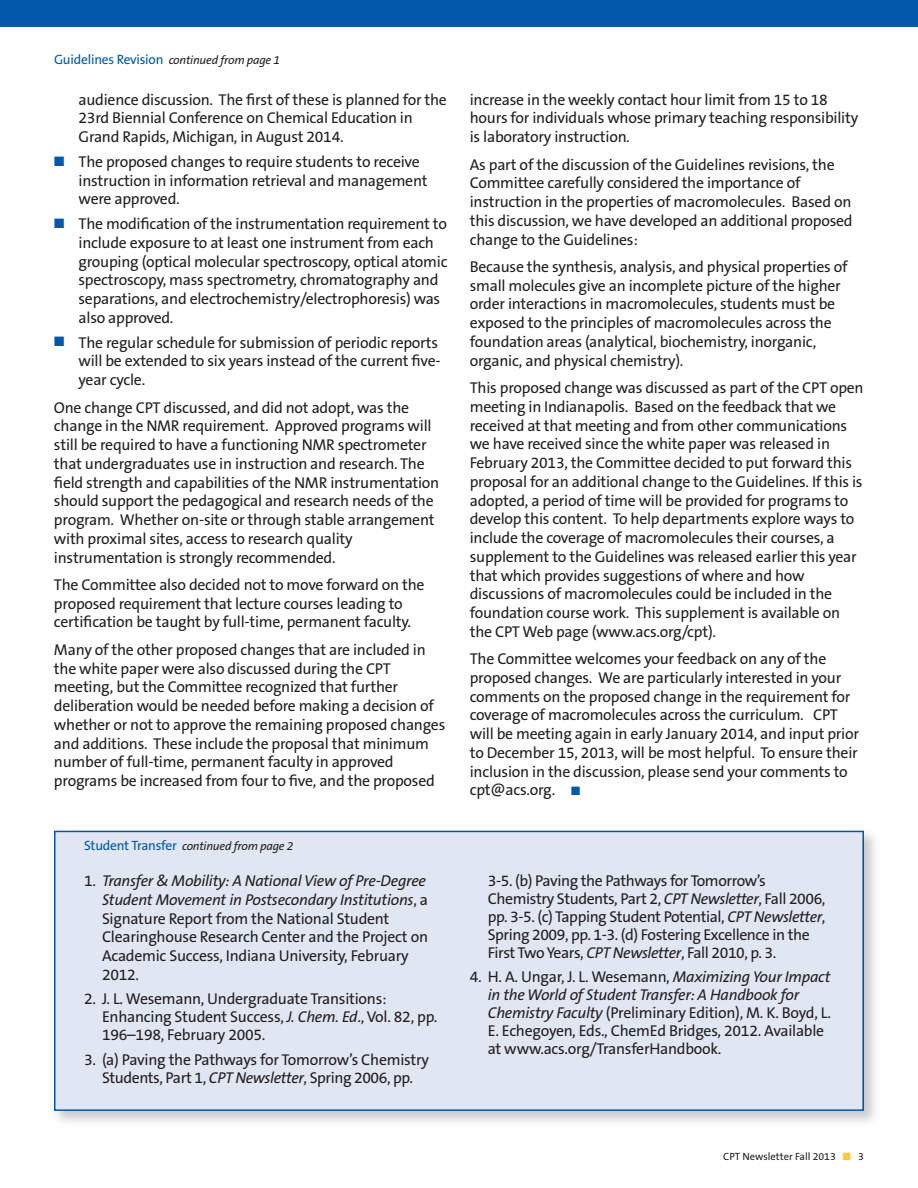
<style>
.page{position:relative;width:918px;height:1188px;background:#fff}
.page>*{position:absolute;margin:0;border:0;box-sizing:border-box;transform-origin:0 0}
.t1{font:15.75px/18.8px "The Sans ACS W5 Plain";letter-spacing:-.015em;color:#231f20}
.t2{font:13.5px "The Sans ACS W5 Plain";letter-spacing:-.015em;color:#0157a8}
.t3{font:italic 12px "The Sans ACS W5 Plain";letter-spacing:-.015em;color:#231f20}
.t4{font:10.5px "The Sans ACS W5 Plain";color:#231f20}
.s1{font-style:italic;font-size:12px;color:#231f20}
.s2{color:#0157a8}
.s3{font-style:normal;font-size:13.5px;color:#0157a8}
.s4{font-style:italic}
.s5{color:#ffc938}
</style>
<div class="page">
<div style="left:0;top:0;width:918px;height:27px;background:#0157a8"></div>
<div style="left:56px;top:832px;width:806px;height:277px;background:#e1e6f3"></div>
<div style="left:54px;top:831px;width:810px;height:280px;border:2px solid #0157a8"></div>
<p class="t2" style="left:54px;top:54px;width:228px">Guidelines Revision <span class="s1">continued from page 1</span></p>
<p class="t1" style="left:79px;top:91px;width:370px">audience discussion. The rst of these is planned for the<br>23rd Biennial Conference on Chemical Education in<br>Grand Rapids, Michigan, in August 2014.</p>
<p class="t1" style="left:79px;top:154px;width:350px;text-indent:-25px"><span class="s2">■</span> The proposed changes to require students to receive instruction in information retrieval and management were approved.</p>
<p class="t1" style="left:79px;top:216px;width:370px;text-indent:-25px"><span class="s2">■</span> The modi cation of the instrumentation requirement to include exposure to at least one instrument from each grouping (optical molecular spectroscopy, optical atomic spectroscopy, mass spectrometry, chromatography and separations, and electrochemistry/electrophoresis) was also approved.</p>
<p class="t1" style="left:79px;top:334px;width:364px;text-indent:-25px"><span class="s2">■</span> The regular schedule for submission of periodic reports will be extended to six years instead of the current ve&shy;year cycle.</p>
<p class="t1" style="left:54px;top:399px;width:357px">One change CPT discussed, and did not adopt, was the</p>
<p class="t1" style="left:54px;top:418px;width:379px">change in the NMR requirement. Approved programs will</p>
<p class="t1" style="left:54px;top:437px;width:374px">still be required to have a functioning NMR spectrometer</p>
<p class="t1" style="left:54px;top:456px;width:372px">that undergraduates use in instruction and research. The</p>
<p class="t1" style="left:63px;top:474px;width:378px">eld strength and capabilities of the NMR instrumentation</p>
<p class="t1" style="left:54px;top:493px;width:381px">should support the pedagogical and research needs of the</p>
<p class="t1" style="left:54px;top:512px;width:382px">program. Whether on-site or through stable arrangement</p>
<p class="t1" style="left:54px;top:531px;width:300px">with proximal sites, access to research quality</p>
<p class="t1" style="left:54px;top:549px;width:283px">instrumentation is strongly recommended.</p>
<p class="t1" style="left:54px;top:577px;width:372px">The Committee also decided not to move forward on the proposed requirement that lecture courses leading to certi cation be taught by full-time, permanent faculty.</p>
<p class="t1" style="left:54px;top:642px;width:393px">Many of the other proposed changes that are included in the white paper were also discussed during the CPT meeting, but the Committee recognized that further deliberation would be needed before making a decision of whether or not to approve the remaining proposed changes and additions. These include the proposal that minimum number of full-time, permanent faculty in approved programs be increased from four to ve, and the proposed</p>
<p class="t3" style="left:84px;top:841px;width:211px"><span class="s3">Student Transfer</span> continued from page 2</p>
<p class="t1" style="left:102px;top:873px;width:328px;text-indent:-18px">1. <span class="s4">Transfer &amp; Mobility: A National View of Pre-Degree Student Movement in Postsecondary Institutions</span>, a Signature Report from the National Student Clearinghouse Research Center and the Project on Academic Success, Indiana University, February 2012.</p>
<p class="t1" style="left:102px;top:991px;width:337px;line-height:18px;text-indent:-18px">2. J. L. Wesemann, Undergraduate Transitions:<br>Enhancing Student Success, <span class="s4">J. Chem. Ed</span>., Vol. 82, pp.<br>196–198, February 2005.</p>
<p class="t1" style="left:84px;top:1052px;width:347px;line-height:18px;text-align:center">3. (a) Paving the Pathways for Tomorrow’s Chemistry<br>Students, Part 1, <span class="s4">CPT Newsletter</span>, Spring 2006, pp.</p>
<p class="t1" style="left:470px;top:91px;width:390px">increase in the weekly contact hour limit from 15 to 18 hours for individuals whose primary teaching responsibility is laboratory instruction.</p>
<p class="t1" style="left:470px;top:156px;width:384px">As part of the discussion of the Guidelines revisions, the Committee carefully considered the importance of instruction in the properties of macromolecules. Based on this discussion, we have developed an additional proposed change to the Guidelines:</p>
<p class="t1" style="left:470px;top:259px;width:379px">Because the synthesis, analysis, and physical properties of small molecules give an incomplete picture of the higher order interactions in macromolecules, students must be exposed to the principles of macromolecules across the foundation areas (analytical, biochemistry, inorganic, organic, and physical chemistry).</p>
<p class="t1" style="left:470px;top:380px;width:395px">This proposed change was discussed as part of the CPT open meeting in Indianapolis. Based on the feedback that we received at that meeting and from other communications we have received since the white paper was released in February 2013, the Committee decided to put forward this proposal for an additional change to the Guidelines. If this is adopted, a period of time will be provided for programs to develop this content. To help departments explore ways to include the coverage of macromolecules their courses, a supplement to the Guidelines was released earlier this year that which provides suggestions of where and how discussions of macromolecules could be included in the foundation course work. This supplement is available on the CPT Web page (www.acs.org/cpt).</p>
<p class="t1" style="left:470px;top:651px;width:391px">The Committee welcomes your feedback on any of the proposed changes. We are particularly interested in your comments on the proposed change in the requirement for coverage of macromolecules across the curriculum. CPT will be meeting again in early January 2014, and input prior to December 15, 2013, will be most helpful. To ensure their inclusion in the discussion, please send your comments to cpt@acs.org. <span class="s2">■</span></p>
<p class="t1" style="left:488px;top:873px;width:339px;line-height:18px">3-5. (b) Paving the Pathways for Tomorrow’s Chemistry Students, Part 2, <span class="s4">CPT Newsletter</span>, Fall 2006, pp. 3-5. (c) Tapping Student Potential, <span class="s4">CPT Newsletter</span>, Spring 2009, pp. 1-3. (d) Fostering Excellence in the First Two Years, <span class="s4">CPT Newsletter</span>, Fall 2010, p. 3.</p>
<p class="t1" style="left:488px;top:970px;width:345px;line-height:18px;text-indent:-18px">4. H. A. Ungar, J. L. Wesemann, <span class="s4">Maximizing Your Impact in the World of Student Transfer: A Handbook for Chemistry Faculty</span> (Preliminary Edition), M. K. Boyd, L.<br>E. Echegoyen, Eds., ChemEd Bridges, 2012. Available at www.acs.org/TransferHandbook.</p>
<p class="t4" style="left:723px;top:1152px;width:142px">CPT Newsletter Fall 2013 <span class="s5">■</span> 3</p>
</div>
